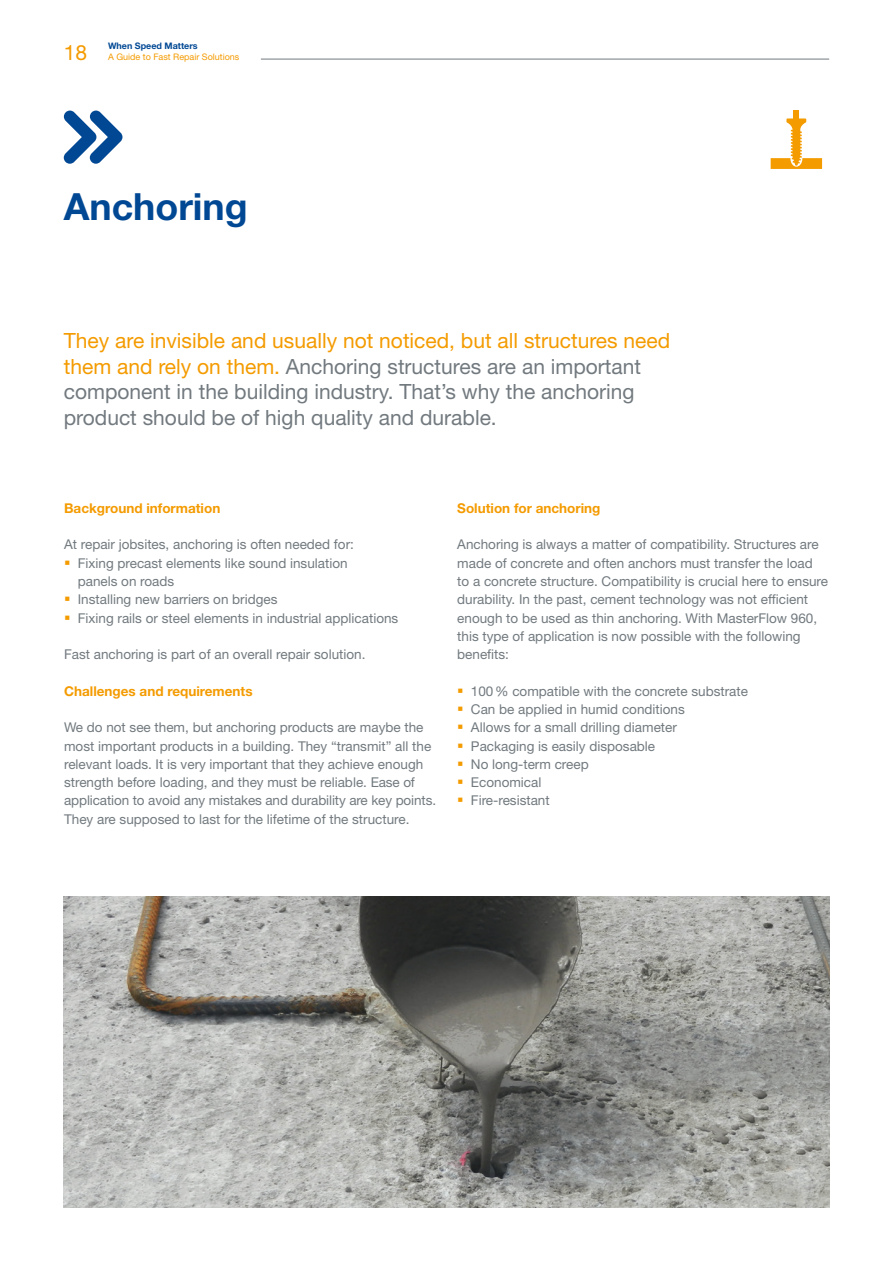
<style>
.page{position:relative;width:893px;height:1263px;background:#fff}
.page>*{position:absolute;margin:0;border:0;box-sizing:border-box;transform-origin:0 0}
.t1{font:700 37.5px "Helvetica Neue LT Std";color:#004894}
.t2{font:21px/25.5px "Helvetica Neue LT Std";color:#727a7f}
.t3{font:21px "Helvetica Neue LT Std";color:#f49b00}
.t4{font:13.5px/18.3px "Helvetica Neue LT Std";color:#727a7f}
.t5{font:700 13.5px "Helvetica Neue LT Std";color:#f49b00}
.t6{font:9px "Helvetica Neue LT Std";color:#f49b00}
.t7{font:700 9px "Helvetica Neue LT Std";color:#004894}
.s1{color:#f49b00}
</style>
<div class="page">
<hr style="left:261px;top:59px;width:568px;height:1px;background:#727a7f">
<svg style="left:64px;top:111px;width:58px;height:53px"></svg>
<svg style="left:771px;top:118px;width:51px;height:51px"></svg>
<div style="left:794px;top:111px;width:5px;height:13px;background:#f49b00"></div>
<img style="left:64px;top:897px;width:765px;height:311px">
<h2 class="t3" style="left:64px;top:40px;width:25px">18</h2>
<p class="t7" style="left:108px;top:40px;width:91px">When Speed Matters</p>
<p class="t6" style="left:108px;top:51px;width:133px">A Guide to Fast Repair Solutions</p>
<h1 class="t1" style="left:64px;top:184px;width:186px">Anchoring</h1>
<h2 class="t2" style="left:64px;top:328px;width:608px"><span class="s1">They are invisible and usually not noticed, but all structures need them and rely on them.</span> Anchoring structures are an important component in the building industry. That’s why the anchoring product should be of high quality and durable.</h2>
<p class="t5" style="left:64px;top:500px;width:158px">Background information</p>
<p class="t4" style="left:64px;top:535px;width:291px">At repair jobsites, anchoring is often needed for:</p>
<p class="t4" style="left:78px;top:554px;width:271px;text-indent:-14px"><span class="s1">▪</span> Fixing precast elements like sound insulation panels on roads</p>
<p class="t4" style="left:64px;top:590px;width:215px"><span class="s1">▪</span> Installing new barriers on bridges</p>
<p class="t4" style="left:64px;top:608px;width:336px"><span class="s1">▪</span> Fixing rails or steel elements in industrial applications</p>
<p class="t4" style="left:64px;top:645px;width:303px">Fast anchoring is part of an overall repair solution.</p>
<p class="t5" style="left:64px;top:682px;width:190px">Challenges and requirements</p>
<p class="t4" style="left:64px;top:718px;width:373px">We do not see them, but anchoring products are maybe the most important products in a building. They “transmit” all the relevant loads. It is very important that they achieve enough strength before loading, and they must be reliable. Ease of application to avoid any mistakes and durability are key points.<br>They are supposed to last for the lifetime of the structure.</p>
<p class="t5" style="left:457px;top:500px;width:145px">Solution for anchoring</p>
<p class="t4" style="left:457px;top:535px;width:372px">Anchoring is always a matter of compatibility. Structures are made of concrete and often anchors must transfer the load<br>to a concrete structure. Compatibility is crucial here to ensure durability. In the past, cement technology was not efficient enough to be used as thin anchoring. With MasterFlow 960, this type of application is now possible with the following benefits:</p>
<p class="t4" style="left:457px;top:681px;width:292px"><span class="s1">▪</span> 100% compatible with the concrete substrate</p>
<p class="t4" style="left:457px;top:700px;width:229px"><span class="s1">▪</span> Can be applied in humid conditions</p>
<p class="t4" style="left:457px;top:718px;width:221px"><span class="s1">▪</span> Allows for a small drilling diameter</p>
<p class="t4" style="left:457px;top:736px;width:199px"><span class="s1">▪</span> Packaging is easily disposable</p>
<p class="t4" style="left:457px;top:755px;width:133px"><span class="s1">▪</span> No long-term creep</p>
<p class="t4" style="left:457px;top:773px;width:86px"><span class="s1">▪</span> Economical</p>
<p class="t4" style="left:457px;top:791px;width:94px"><span class="s1">▪</span> Fire-resistant</p>
</div>
